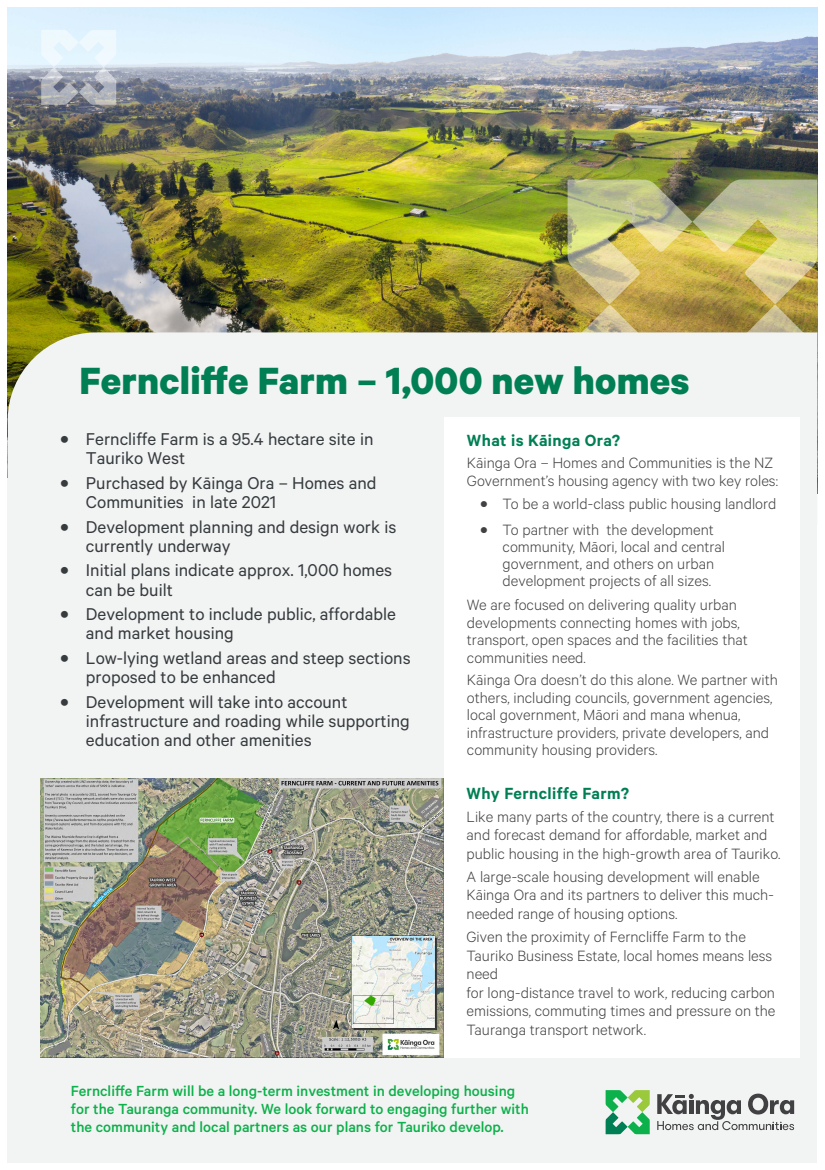
<style>
.page{position:relative;width:825px;height:1170px;background:#fff}
.page>*{position:absolute;margin:0;border:0;box-sizing:border-box;transform-origin:0 0}
.t1{font:700 42.7px "Calibre";letter-spacing:.005em;color:#007f54}
.t2{font:19.25px/19.2px "Calibre";color:#363b3e}
.t3{font:600 18.2px "Calibre";letter-spacing:.02em;color:#007f54}
.t4{font:16.8px/17.5px "Calibre Light 2";color:#414042}
.t5{font:300 16.8px/18.5px "Calibre";color:#414042}
.t6{font:500 16.45px/18.2px "Calibre";color:#0db14b}
</style>
<div class="page">
<img style="left:8px;top:8px;width:809px;height:324px">
<div style="left:8px;top:478px;width:809px;height:684px;background:#f2f3f3"></div>
<svg style="left:605px;top:1090px;width:44px;height:44px"></svg>
<svg style="left:657px;top:1093px;width:137px;height:37px"></svg>
<svg style="left:41px;top:30px;width:75px;height:75px;background:#c8d0d9"></svg>
<img style="left:567px;top:179px;width:250px;height:153px">
<div style="left:8px;top:332px;width:809px;height:193px;background:#f2f3f3"></div>
<img style="left:40px;top:779px;width:404px;height:278px">
<div style="left:444px;top:417px;width:355px;height:640px;background:#fff"></div>
<h1 class="t1" style="left:79px;top:355px;width:611px">Ferncliffe Farm – 1,000 new homes</h1>
<p class="t2" style="left:86px;top:429px;width:289px;text-indent:-26px">• Ferncliffe Farm is a 95.4 hectare site in<br>Tauriko West</p>
<p class="t2" style="left:86px;top:473px;width:292px;text-indent:-26px">• Purchased by Kāinga Ora – Homes and<br>Communities in late 2021</p>
<p class="t2" style="left:86px;top:516px;width:312px;text-indent:-26px">• Development planning and design work is currently underway</p>
<p class="t2" style="left:86px;top:560px;width:308px;text-indent:-26px">• Initial plans indicate approx. 1,000 homes can be built</p>
<p class="t2" style="left:86px;top:604px;width:311px;text-indent:-26px">• Development to include public, affordable and market housing</p>
<p class="t2" style="left:86px;top:648px;width:326px;text-indent:-26px">• Low-lying wetland areas and steep sections proposed to be enhanced</p>
<p class="t2" style="left:86px;top:691px;width:325px;text-indent:-26px">• Development will take into account infrastructure and roading while supporting education and other amenities</p>
<p class="t3" style="left:467px;top:429px;width:155px">What is Kāinga Ora?</p>
<p class="t4" style="left:467px;top:454px;width:312px">Kāinga Ora – Homes and Communities is the NZ<br>Government’s housing agency with two key roles:</p>
<p class="t4" style="left:480px;top:495px;width:298px">• To be a world-class public housing landlord</p>
<p class="t4" style="left:502px;top:520px;width:224px;line-height:17.1px;text-indent:-22px">• To partner with the development community, Māori, local and central government, and others on urban development projects of all sizes.</p>
<p class="t4" style="left:467px;top:595px;width:282px">We are focused on delivering quality urban developments connecting homes with jobs, transport, open spaces and the facilities that communities need.</p>
<p class="t4" style="left:467px;top:670px;width:312px">Kāinga Ora doesn’t do this alone. We partner with others, including councils, government agencies, local government, Māori and mana whenua, infrastructure providers, private developers, and community housing providers.</p>
<p class="t3" style="left:466px;top:783px;width:164px">Why Ferncliffe Farm?</p>
<p class="t5" style="left:466px;top:806px;width:315px">Like many parts of the country, there is a current and forecast demand for affordable, market and public housing in the high-growth area of Tauriko.</p>
<p class="t5" style="left:466px;top:866px;width:309px">A large-scale housing development will enable<br>Kāinga Ora and its partners to deliver this much&shy;needed range of housing options.</p>
<p class="t5" style="left:466px;top:927px;width:310px">Given the proximity of Ferncliffe Farm to the Tauriko Business Estate, local homes means less need<br>for long-distance travel to work, reducing carbon emissions, commuting times and pressure on the Tauranga transport network.</p>
<p class="t6" style="left:71px;top:1081px;width:459px">Ferncliffe Farm will be a long-term investment in developing housing for the Tauranga community. We look forward to engaging further with the community and local partners as our plans for Tauriko develop.</p>
</div>
